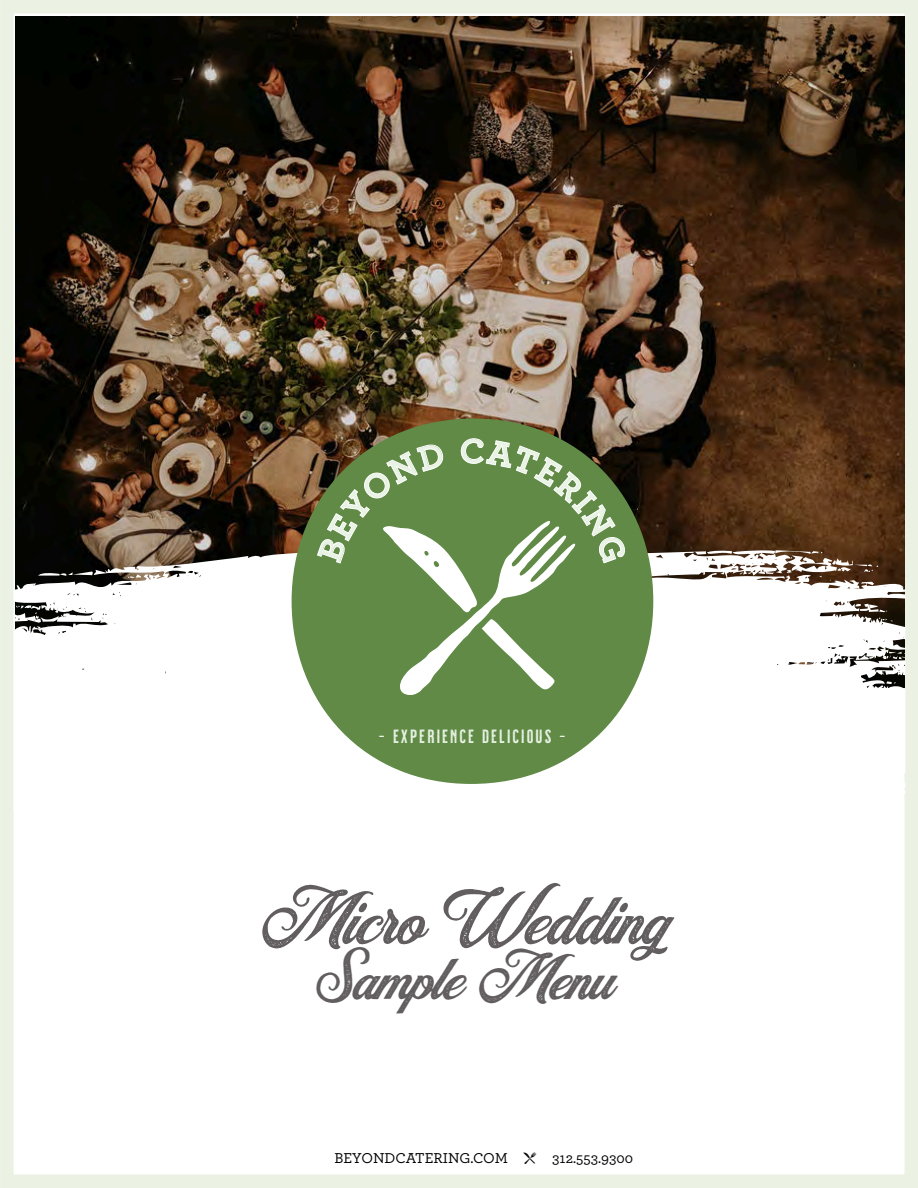
<style>
.page{position:relative;width:918px;height:1188px;background:#fff}
.page>*{position:absolute;margin:0;border:0;box-sizing:border-box;transform-origin:0 0}
.t1{font:54px "Milkstore 01 Scr";letter-spacing:-.025em;color:#625e5f}
.t2{font:46.5px "Milkstore 01 Scr";letter-spacing:-.03em;color:#625e5f}
.t3{font:19.2px "Milkstore 02 Con";letter-spacing:.11em;color:#e8f3e4}
.t4{font:500 15px "Archer Pro";color:#000}
.s1{font-family:"Myriad Pro"}
</style>
<div class="page">
<div style="left:0;top:0;width:918px;height:1188px;border:14px solid #ebf2e3"></div>
<img style="left:15px;top:16px;width:889px;height:533px">
<svg style="left:14px;top:549px;width:891px;height:263px"></svg>
<svg style="left:16px;top:605px;width:27px;height:14px"></svg>
<svg style="left:43px;top:626px;width:6px;height:7px"></svg>
<svg style="left:38px;top:572px;width:55px;height:4px"></svg>
<svg style="left:128px;top:574px;width:13px;height:4px"></svg>
<svg style="left:695px;top:550px;width:37px;height:5px"></svg>
<svg style="left:728px;top:807px;width:6px;height:2px"></svg>
<svg style="left:781px;top:570px;width:11px;height:4px"></svg>
<svg style="left:775px;top:550px;width:50px;height:9px"></svg>
<svg style="left:838px;top:657px;width:8px;height:5px"></svg>
<svg style="left:832px;top:558px;width:46px;height:14px"></svg>
<svg style="left:878px;top:672px;width:6px;height:3px"></svg>
<svg style="left:855px;top:603px;width:37px;height:19px"></svg>
<svg style="left:886px;top:681px;width:10px;height:3px"></svg>
<svg style="left:886px;top:652px;width:19px;height:7px"></svg>
<svg style="left:846px;top:780px;width:59px;height:17px"></svg>
<svg style="left:292px;top:418px;width:361px;height:366px;fill:#608a46"></svg>
<svg style="left:317px;top:438px;width:310px;height:257px;background:#72945b"></svg>
<p class="t3" style="left:379px;top:726px;width:188px"><span class="s1">-</span> EXPERIENCE DELICIOUS <span class="s1">-</span></p>
<h1 class="t1" style="left:259px;top:893px;width:411px">Micro Wedding</h1>
<h2 class="t2" style="left:314px;top:956px;width:301px">Sample Menu</h2>
<p class="t4" style="left:335px;top:1148px;width:175px">BEYONDCATERING.COM</p>
<p class="t4" style="left:552px;top:1148px;width:83px">312.553.9300</p>
</div>
